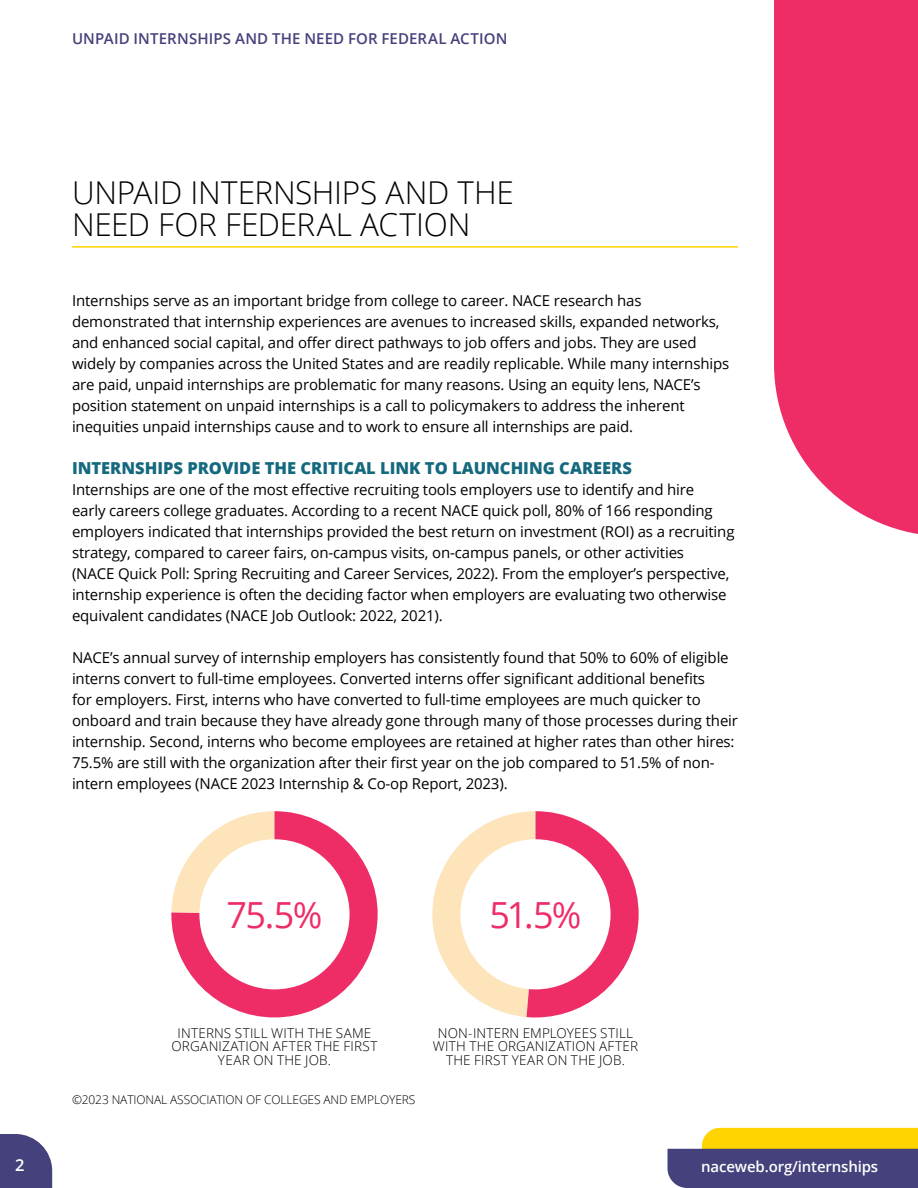
<style>
.page{position:relative;width:918px;height:1188px;background:#fff}
.page>*{position:absolute;margin:0;border:0;box-sizing:border-box;transform-origin:0 0}
.t1{font:36px "Open Sans";color:#ee2d67}
.t2{font:300 31.5px/31.5px "Open Sans";letter-spacing:-.01em;color:#000}
.subhead{font:800 16.5px "Open Sans";color:#15697e}
.t3{font:600 16.5px "Open Sans";color:#fff}
.body{font:15px/21px "Open Sans";letter-spacing:-.01em;color:#000}
.t4{font:600 15px "Open Sans";letter-spacing:.005em;color:#45417c}
.t5{font:600 15px "Open Sans";letter-spacing:-.01em;color:#fff}
.t6{font:300 13.5px/13.5px "Open Sans";letter-spacing:.015em;color:#000;text-align:center}
.body-2{font:300 12px "Open Sans";letter-spacing:-.01em;color:#000}
</style>
<div class="page">
<svg style="left:774px;top:0;width:144px;height:534px;background:#ef3d72"></svg>
<svg style="left:0;top:1134px;width:52px;height:54px;background:#585489"></svg>
<svg style="left:668px;top:1128px;width:250px;height:60px;background:#86775e"></svg>
<hr style="left:72px;top:246px;width:666px;height:2px;background:#ffd400">
<svg style="left:171px;top:811px;width:207px;height:206px;background:#f15c7d"></svg>
<svg style="left:432px;top:811px;width:207px;height:206px"></svg>
<div style="left:199px;top:839px;width:151px;height:150px;background:#fff;border-radius:50%"></div>
<div style="left:460px;top:839px;width:151px;height:150px;background:#fff;border-radius:50%"></div>
<p class="t4" style="left:72px;top:29px;width:437px">UNPAID INTERNSHIPS AND THE NEED FOR FEDERAL ACTION</p>
<p class="t3" style="left:15px;top:1153px;width:11px">2</p>
<p class="t2" style="left:72px;top:176px;width:443px">UNPAID INTERNSHIPS AND THE<br>NEED FOR FEDERAL ACTION</p>
<p class="body" style="left:72px;top:290px;width:659px">Internships serve as an important bridge from college to career. NACE research has demonstrated that internship experiences are avenues to increased skills, expanded networks, and enhanced social capital, and offer direct pathways to job offers and jobs. They are used widely by companies across the United States and are readily replicable. While many internships are paid, unpaid internships are problematic for many reasons. Using an equity lens, NACE’s position statement on unpaid internships is a call to policymakers to address the inherent inequities unpaid internships cause and to work to ensure all internships are paid.</p>
<p class="subhead" style="left:72px;top:455px;width:561px">INTERNSHIPS PROVIDE THE CRITICAL LINK TO LAUNCHING CAREERS</p>
<p class="body" style="left:72px;top:479px;width:664px">Internships are one of the most effective recruiting tools employers use to identify and hire<br>early careers college graduates. According to a recent NACE quick poll, 80% of 166 responding employers indicated that internships provided the best return on investment (ROI) as a recruiting strategy, compared to career fairs, on-campus visits, on-campus panels, or other activities<br>(NACE Quick Poll: Spring Recruiting and Career Services, 2022). From the employer’s perspective, internship experience is often the deciding factor when employers are evaluating two otherwise equivalent candidates (NACE Job Outlook: 2022, 2021).</p>
<p class="body" style="left:72px;top:647px;width:668px">NACE’s annual survey of internship employers has consistently found that 50% to 60% of eligible interns convert to full-time employees. Converted interns offer significant additional benefits<br>for employers. First, interns who have converted to full-time employees are much quicker to onboard and train because they have already gone through many of those processes during their internship. Second, interns who become employees are retained at higher rates than other hires:<br>75.5% are still with the organization after their first year on the job compared to 51.5% of non&shy;intern employees (NACE 2023 Internship &amp; Co-op Report, 2023).</p>
<p class="t1" style="left:227px;top:890px;width:97px">75.5%</p>
<p class="t1" style="left:490px;top:890px;width:93px">51.5%</p>
<p class="t6" style="left:171px;top:1026px;width:208px">INTERNS STILL WITH THE SAME<br>ORGANIZATION AFTER THE FIRST<br>YEAR ON THE JOB.</p>
<p class="t6" style="left:433px;top:1026px;width:207px">NON-INTERN EMPLOYEES STILL<br>WITH THE ORGANIZATION AFTER<br>THE FIRST YEAR ON THE JOB.</p>
<p class="body-2" style="left:72px;top:1091px;width:345px">©2023 NATIONAL ASSOCIATION OF COLLEGES AND EMPLOYERS</p>
<p class="t5" style="left:701px;top:1157px;width:179px">naceweb.org/internships</p>
</div>
